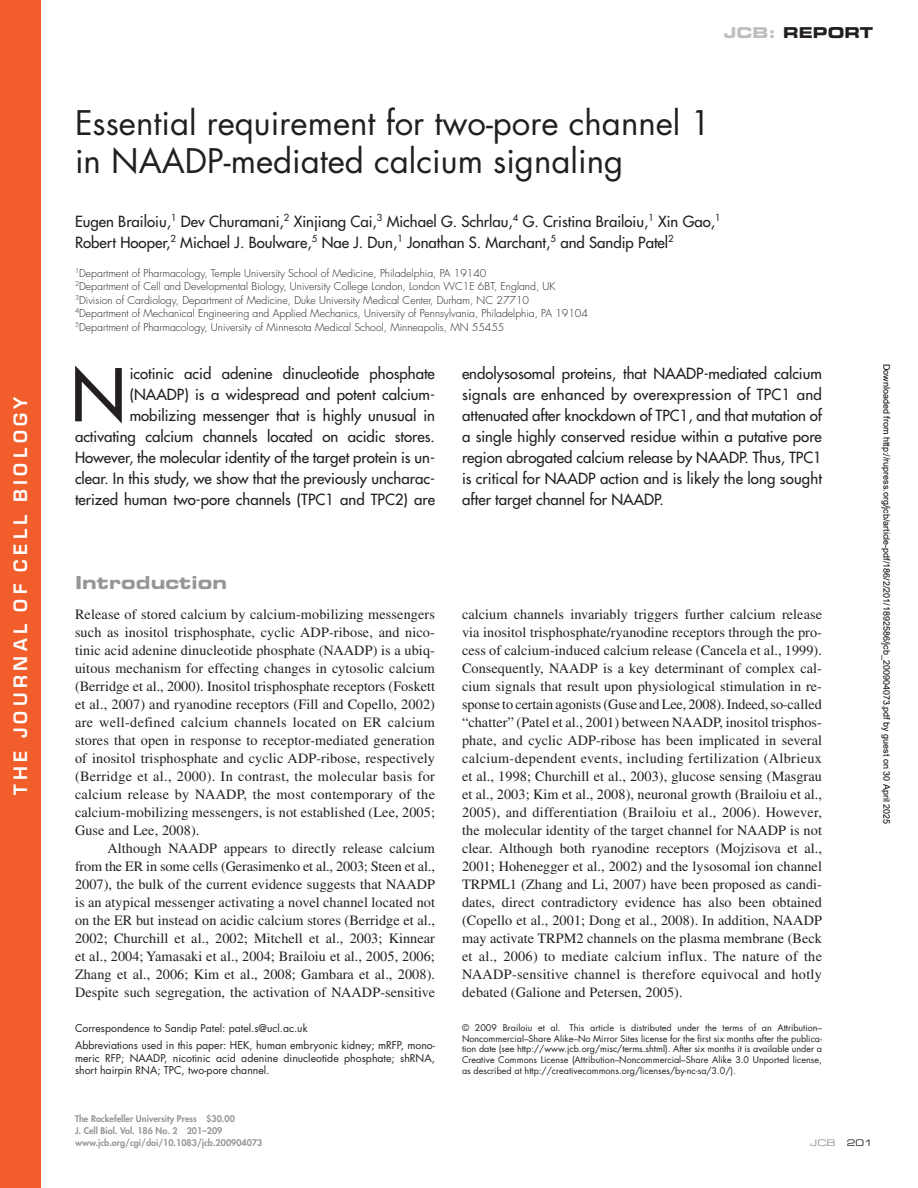
<style>
.page{position:relative;width:918px;height:1188px;background:#fff}
.page>*{position:absolute;margin:0;border:0;box-sizing:border-box;transform-origin:0 0}
.t1{font:500 70.65px "Futura Std";color:#231f20}
.t2{font:33px/38.2px "Futura Std";color:#231f20}
.t3{font:600 18px "Eurostile";letter-spacing:.25em;color:#fff}
.t4{font:18px "Eurostile LT Std Bold Ex 2";letter-spacing:.005em;color:#949698}
.t5{font:500 15px/21px "Futura Std";color:#231f20;text-align:right}
.t6{font:15px "Eurostile LT Std Bold Ex 2";color:#231f20}
.t7{font:14.25px/18px "Times LT Std";letter-spacing:.005em;color:#231f20;text-align:justify}
.t8{font:300 10.5px/13.5px "Futura Std";color:#231f20}
.t9{font:10.5px/16.8px "Futura Std";color:#231f20}
.t10{font:9px/10.8px "Futura Std";color:#231f20;text-align:justify}
.t11{font:800 9px/12px "Futura Std";color:#949698}
.t12{font:9px "Arial";color:#000}
.t13{font:9px "Eurostile LT Std Ex 2";color:#949698}
.t14{font:9px "Eurostile LT Std Ex 2";color:#231f20}
.s1{color:#bcbec0}
</style>
<div class="page">
<div style="left:0;top:0;width:40px;height:1188px;background:#f15d2b"></div>
<p class="t3" style="left:13px;top:795px;width:400px;rotate:-90deg">THE JOURNAL OF CELL BIOLOGY</p>
<p class="t6" style="left:724px;top:22px;width:151px"><span class="s1">JCB:</span> REPORT</p>
<h2 class="t2" style="left:75px;top:104px;width:637px">Essential requirement for two-pore channel 1 in NAADP-mediated calcium signaling</h2>
<p class="t5" style="left:75px;top:212px;width:647px;text-align:left">Eugen Brailoiu,<sup>1</sup> Dev Churamani,<sup>2</sup> Xinjiang Cai,<sup>3</sup> Michael G. Schrlau,<sup>4</sup> G. Cristina Brailoiu,<sup>1</sup> Xin Gao,<sup>1<br></sup>Robert Hooper,<sup>2</sup> Michael J. Boulware,<sup>5</sup> Nae J. Dun,<sup>1</sup> Jonathan S. Marchant,<sup>5</sup> and Sandip Patel<sup>2</sup></p>
<p class="t8" style="left:75px;top:267px;width:514px"><sup>1</sup>Department of Pharmacology, Temple University School of Medicine, Philadelphia, PA 19140<br><sup>2</sup>Department of Cell and Developmental Biology, University College London, London WC1E 6BT, England, UK <sup>3</sup>Division of Cardiology, Department of Medicine, Duke University Medical Center, Durham, NC 27710<br><sup>4</sup>Department of Mechanical Engineering and Applied Mechanics, University of Pennsylvania, Philadelphia, PA 19104<br><sup>5</sup>Department of Pharmacology, University of Minnesota Medical School, Minneapolis, MN 55455</p>
<h1 class="t1" style="left:71px;top:351px;width:57px">N</h1>
<p class="t5" style="left:75px;top:363px;width:362px">icotinic acid adenine dinucleotide phosphate (NAADP) is a widespread and potent calcium&shy;mobilizing messenger that is highly unusual in activating calcium channels located on acidic stores.<br>However, the molecular identity of the target protein is un&shy;clear. In this study, we show that the previously uncharac&shy;terized human two-pore channels (TPC1 and TPC2) are</p>
<p class="t5" style="left:462px;top:363px;width:362px;text-align:justify">endolysosomal proteins, that NAADP-mediated calcium signals are enhanced by overexpression of TPC1 and attenuated after knockdown of TPC1, and that mutation of a single highly conserved residue within a putative pore region abrogated calcium release by NAADP. Thus, TPC1 is critical for NAADP action and is likely the long sought after target channel for NAADP.</p>
<p class="t4" style="left:75px;top:570px;width:154px">Introduction</p>
<p class="t7" style="left:75px;top:605px;width:362px">Release of stored calcium by calcium-mobilizing messengers such as inositol trisphosphate, cyclic ADP-ribose, and nico&shy;tinic acid adenine dinucleotide phosphate (NAADP) is a ubiq&shy;uitous mechanism for effecting changes in cytosolic calcium (Berridge et al., 2000). Inositol trisphosphate receptors (Foskett et al., 2007) and ryanodine receptors (Fill and Copello, 2002) are well-defined calcium channels located on ER calcium stores that open in response to receptor-mediated generation of inositol trisphosphate and cyclic ADP-ribose, respectively (Berridge et al., 2000). In contrast, the molecular basis for calcium release by NAADP, the most contemporary of the calcium-mobilizing messengers, is not established (Lee, 2005; Guse and Lee, 2008).</p>
<p class="t7" style="left:75px;top:839px;width:362px;text-indent:32px">Although NAADP appears to directly release calcium from the ER in some cells (Gerasimenko et al., 2003; Steen et al., 2007), the bulk of the current evidence suggests that NAADP is an atypical messenger activating a novel channel located not on the ER but instead on acidic calcium stores (Berridge et al., 2002; Churchill et al., 2002; Mitchell et al., 2003; Kinnear et al., 2004; Yamasaki et al., 2004; Brailoiu et al., 2005, 2006; Zhang et al., 2006; Kim et al., 2008; Gambara et al., 2008).<br>Despite such segregation, the activation of NAADP-sensitive</p>
<p class="t9" style="left:75px;top:1020px;width:362px">Correspondence to Sandip Patel: patel.s@ucl.ac.uk<br>Abbreviations used in this paper: HEK, human embryonic kidney; mRFP, mono-</p>
<p class="t9" style="left:75px;top:1052px;width:361px;line-height:12.3px">meric RFP; NAADP, nicotinic acid adenine dinucleotide phosphate; shRNA, short hairpin RNA; TPC, two-pore channel.</p>
<p class="t7" style="left:462px;top:605px;width:362px">calcium channels invariably triggers further calcium release via inositol trisphosphate/ryanodine receptors through the pro&shy;cess of calcium-induced calcium release (Cancela et al., 1999).<br>Consequently, NAADP is a key determinant of complex cal&shy;cium signals that result upon physiological stimulation in re&shy;sponse to certain agonists (Guse and Lee, 2008). Indeed, so-called “chatter” (Patel et al., 2001) between NAADP, inositol trisphos&shy;phate, and cyclic ADP-ribose has been implicated in several calcium-dependent events, including fertilization (Albrieux et al., 1998; Churchill et al., 2003), glucose sensing (Masgrau et al., 2003; Kim et al., 2008), neuronal growth (Brailoiu et al., 2005), and differentiation (Brailoiu et al., 2006). However, the molecular identity of the target channel for NAADP is not clear. Although both ryanodine receptors (Mojzisova et al., 2001; Hohenegger et al., 2002) and the lysosomal ion channel TRPML1 (Zhang and Li, 2007) have been proposed as candi&shy;dates, direct contradictory evidence has also been obtained (Copello et al., 2001; Dong et al., 2008). In addition, NAADP may activate TRPM2 channels on the plasma membrane (Beck et al., 2006) to mediate calcium influx. The nature of the NAADP-sensitive channel is therefore equivocal and hotly debated (Galione and Petersen, 2005).</p>
<p class="t10" style="left:462px;top:1022px;width:362px">© 2009 Brailoiu et al. This article is distributed under the terms of an Attribution– Noncommercial–Share Alike–No Mirror Sites license for the first six months after the publica&shy;tion date (see http://www.jcb.org/misc/terms.shtml). After six months it is available under a Creative Commons License (Attribution–Noncommercial–Share Alike 3.0 Unported license, as described at http://creativecommons.org/licenses/by-nc-sa/3.0/).</p>
<p class="t12" style="left:890px;top:364px;width:462px;rotate:90deg">Downloaded from http://rupress.org/jcb/article-pdf/186/2/201/1892586/jcb_200904073.pdf by guest on 30 April 2025</p>
<p class="t11" style="left:75px;top:1112px;width:189px">The Rockefeller University Press $30.00<br>J. Cell Biol. Vol. 186 No. 2 201–209 www.jcb.org/cgi/doi/10.1083/jcb.200904073</p>
<p class="t13" style="left:810px;top:1136px;width:27px">JCB</p>
<p class="t14" style="left:847px;top:1136px;width:28px">201</p>
</div>
